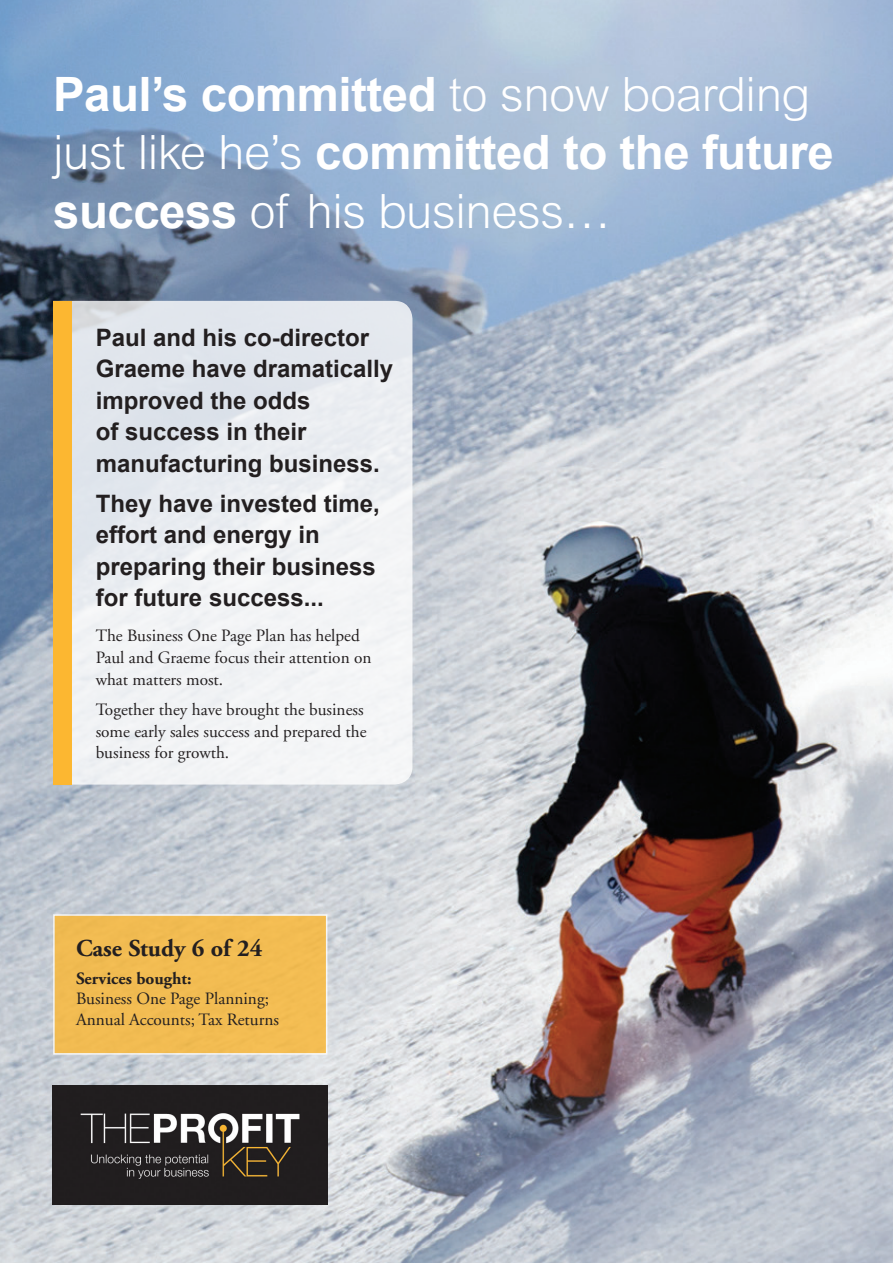
<style>
.page{position:relative;width:893px;height:1263px;background:#fff}
.page>*{position:absolute;margin:0;border:0;box-sizing:border-box;transform-origin:0 0}
.t1{font:700 47.4px/58.5px "Arial";letter-spacing:-.01em;color:#fff}
.t2{font:700 24.3px "Adobe Garamond";color:#231f20}
.t3{font:700 24px/31.5px "Arial";color:#231f20}
.t4{font:17.25px/21.8px "Adobe Garamond";color:#231f20}
.t5{font:700 17.25px "Adobe Garamond";color:#231f20}
.s1{font-weight:300}
</style>
<div class="page">
<img style="left:0;top:0;width:893px;height:1263px">
<svg style="left:71px;top:301px;width:341px;height:483px;fill:#eef0f3"></svg>
<div style="left:53px;top:301px;width:18px;height:483px;background:#fcb731"></div>
<img style="left:53px;top:1085px;width:274px;height:119px">
<div style="left:53px;top:914px;width:274px;height:140px;background:#f2bc52;border:2px solid #fff"></div>
<h1 class="t1" style="left:53px;top:67px;width:782px">Paul’s committed <span class="s1">to snow boarding just like he’s</span> committed to the future success <span class="s1">of his business…</span></h1>
<h3 class="t3" style="left:96px;top:323px;width:299px">Paul and his co-director<br>Graeme have dramatically improved the odds<br>of success in their manufacturing business.</h3>
<h3 class="t3" style="left:96px;top:489px;width:286px">They have invested time, effort and energy in preparing their business for future success...</h3>
<p class="t4" style="left:96px;top:625px;width:277px">The Business One Page Plan has helped<br>Paul and Graeme focus their attention on what matters most.</p>
<p class="t4" style="left:96px;top:699px;width:272px">Together they have brought the business some early sales success and prepared the business for growth.</p>
<h2 class="t2" style="left:76px;top:935px;width:188px">Case Study 6 of 24</h2>
<p class="t5" style="left:76px;top:969px;width:117px">Services bought:</p>
<p class="t4" style="left:76px;top:989px;width:205px;line-height:20.7px">Business One Page Planning;<br>Annual Accounts; Tax Returns</p>
</div>
